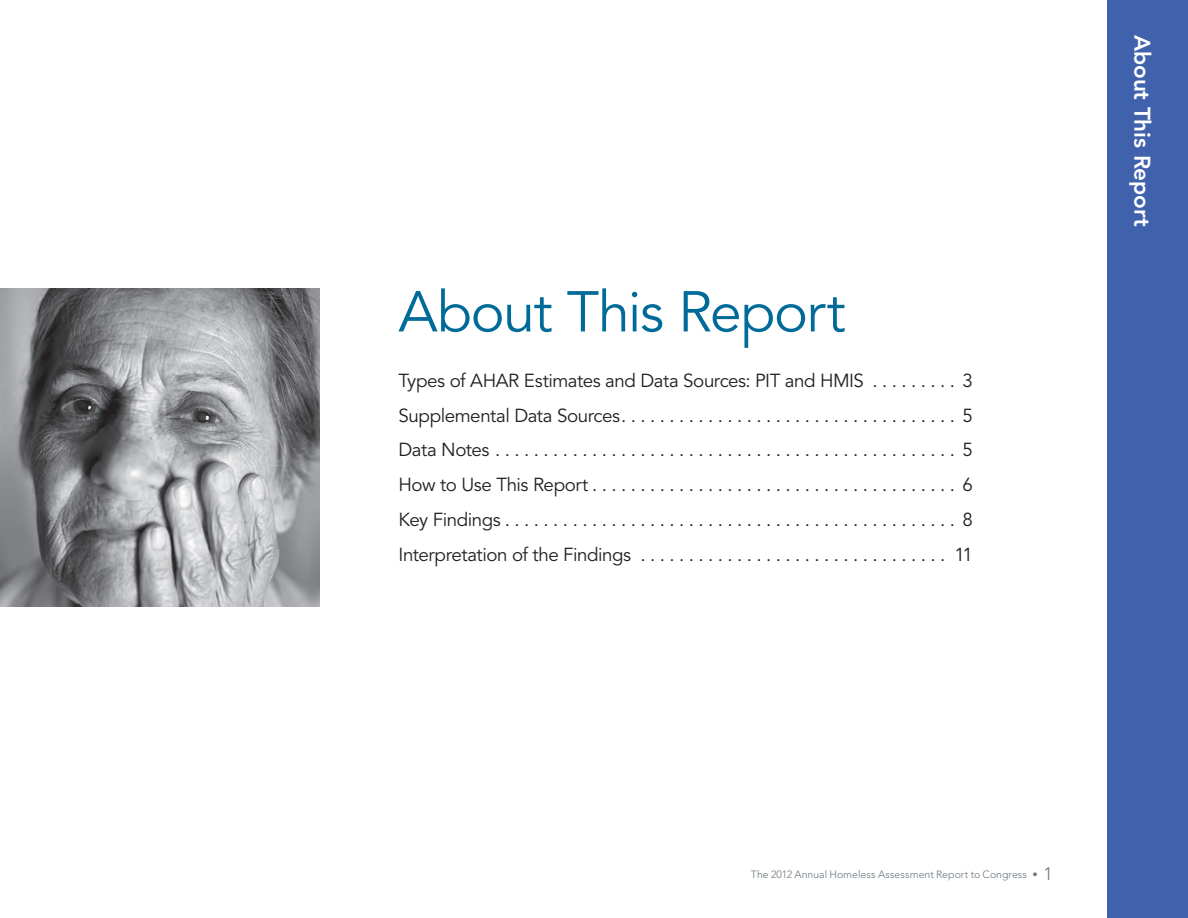
<style>
.page{position:relative;width:1188px;height:918px;background:#fff}
.page>*{position:absolute;margin:0;border:0;box-sizing:border-box;transform-origin:0 0}
.t1{font:57px "Avenir LT Std";letter-spacing:-.025em;color:#006b98}
.t2{font:800 22.5px "Avenir LT Std";letter-spacing:-.005em;color:#fff}
.t3{font:18.75px "Avenir LT Std";letter-spacing:-.025em;color:#231f20}
.t4{font:300 10.5px "Avenir LT Std";letter-spacing:.005em;color:#6a747b}
.s1{font-size:18px}
</style>
<div class="page">
<div style="left:1107px;top:0;width:81px;height:918px;background:#4062ac"></div>
<img style="left:0;top:288px;width:320px;height:318px">
<p class="t1" style="left:399px;top:279px;width:449px">About This Report</p>
<p class="t3" style="left:399px;top:370px;width:576px">Types of AHAR Estimates and Data Sources: PIT and HMIS . . . . . . . . . 3</p>
<p class="t3" style="left:399px;top:404px;width:576px">Supplemental Data Sources................................... 5</p>
<p class="t3" style="left:399px;top:439px;width:576px">Data Notes................................................ 5</p>
<p class="t3" style="left:399px;top:474px;width:576px">How to Use This Report...................................... 6</p>
<p class="t3" style="left:399px;top:509px;width:576px">Key Findings............................................... 8</p>
<p class="t3" style="left:399px;top:544px;width:576px">Interpretation of the Findings ................................ 11</p>
<p class="t2" style="left:1156px;top:35px;width:194px;rotate:90deg">About This Report</p>
<p class="t4" style="left:751px;top:868px;width:303px">The 2012 Annual Homeless Assessment Report to Congress • <span class="s1">1</span></p>
</div>
